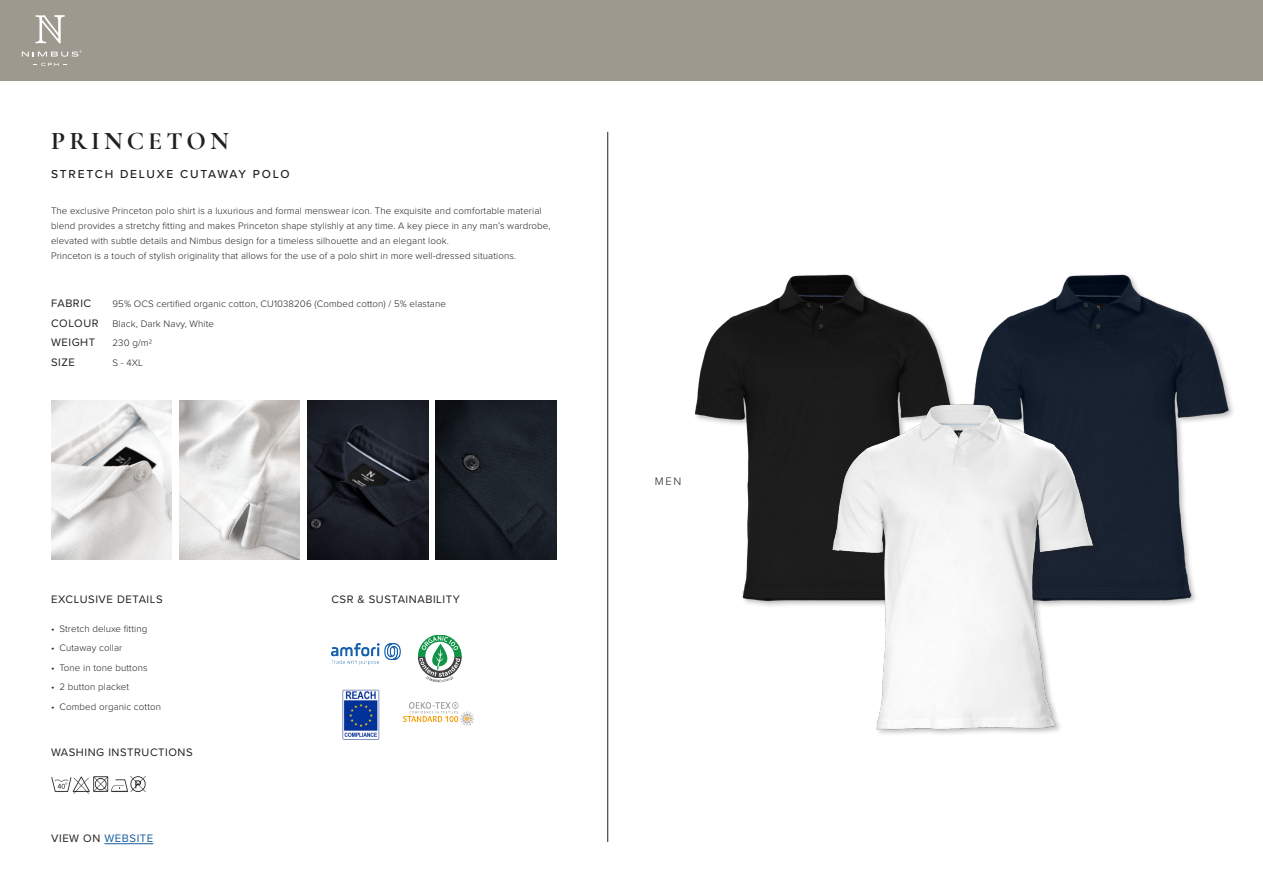
<style>
.page{position:relative;width:1263px;height:893px;background:#fff}
.page>*{position:absolute;margin:0;border:0;box-sizing:border-box;transform-origin:0 0}
.t1{font:700 25.5px "Cormorant Garamond";letter-spacing:.16em;color:#231f20}
.t2{font:500 12px "Proxima Nova";letter-spacing:.15em;color:#231f20}
.t3{font:11.25px "Proxima Nova";letter-spacing:.05em;color:#231f20}
.t4{font:11.25px "Proxima Nova";letter-spacing:.05em;color:#175d9e}
.t5{font:300 11.25px "Proxima Nova";color:#231f20}
.t6{font:300 9.75px/15px "Proxima Nova";letter-spacing:.01em;color:#231f20}
.s1{font-weight:400;font-size:11.25px}
.s2{color:#231f20}
</style>
<div class="page">
<div style="left:0;top:0;width:1263px;height:81px;background:#9e998e"></div>
<hr style="left:607px;top:132px;width:1px;height:710px;background:#231f20">
<img style="left:307px;top:401px;width:122px;height:159px">
<img style="left:436px;top:401px;width:121px;height:159px">
<img style="left:51px;top:401px;width:121px;height:159px">
<img style="left:179px;top:401px;width:121px;height:159px">
<svg style="left:35px;top:15px;width:30px;height:28px"></svg>
<svg style="left:33px;top:63px;width:34px;height:3px"></svg>
<svg style="left:22px;top:50px;width:60px;height:7px"></svg>
<img style="left:51px;top:776px;width:95px;height:18px">
<img style="left:331px;top:644px;width:70px;height:21px">
<img style="left:403px;top:703px;width:71px;height:23px">
<img style="left:342px;top:689px;width:38px;height:51px">
<img style="left:978px;top:274px;width:255px;height:331px">
<img style="left:694px;top:274px;width:252px;height:332px">
<img style="left:814px;top:367px;width:303px;height:367px">
<svg style="left:418px;top:656px;width:44px;height:9px"></svg>
<svg style="left:418px;top:635px;width:44px;height:21px"></svg>
<svg style="left:419px;top:636px;width:41px;height:46px"></svg>
<hr style="left:104px;top:843px;width:49px;height:1px;background:#175d9e">
<p class="t1" style="left:51px;top:125px;width:179px">PRINCETON</p>
<p class="t2" style="left:51px;top:166px;width:240px">STRETCH DELUXE CUTAWAY POLO</p>
<p class="t6" style="left:51px;top:203px;width:501px">The exclusive Princeton polo shirt is a luxurious and formal menswear icon. The exquisite and comfortable material blend provides a stretchy fitting and makes Princeton shape stylishly at any time. A key piece in any man’s wardrobe, elevated with subtle details and Nimbus design for a timeless silhouette and an elegant look.</p>
<p class="t6" style="left:51px;top:248px;width:466px">Princeton is a touch of stylish originality that allows for the use of a polo shirt in more well-dressed situations.</p>
<p class="t3" style="left:51px;top:295px;width:42px">FABRIC</p>
<p class="t6" style="left:113px;top:296px;width:335px">95% OCS certified organic cotton, CU1038206 (Combed cotton) / 5% elastane</p>
<p class="t6" style="left:51px;top:316px;width:164px"><span class="s1">COLOUR</span> Black, Dark Navy, White</p>
<p class="t3" style="left:51px;top:334px;width:46px">WEIGHT</p>
<p class="t6" style="left:113px;top:335px;width:41px">230 g/m2</p>
<p class="t3" style="left:51px;top:354px;width:25px">SIZE</p>
<p class="t6" style="left:113px;top:355px;width:32px">S - 4XL</p>
<p class="t3" style="left:51px;top:590px;width:113px">EXCLUSIVE DETAILS</p>
<p class="t3" style="left:331px;top:590px;width:130px">CSR &amp; SUSTAINABILITY</p>
<p class="t6" style="left:51px;top:620px;width:98px">• Stretch deluxe fitting</p>
<p class="t6" style="left:51px;top:640px;width:73px">• Cutaway collar</p>
<p class="t6" style="left:51px;top:659px;width:98px">• Tone in tone buttons</p>
<p class="t6" style="left:51px;top:679px;width:80px">• 2 button placket</p>
<p class="t6" style="left:51px;top:698px;width:112px">• Combed organic cotton</p>
<p class="t3" style="left:51px;top:743px;width:143px">WASHING INSTRUCTIONS</p>
<p class="t4" style="left:51px;top:830px;width:104px"><span class="s2">VIEW ON</span> WEBSITE</p>
<p class="t5" style="left:655px;top:473px;width:28px">MEN</p>
</div>
